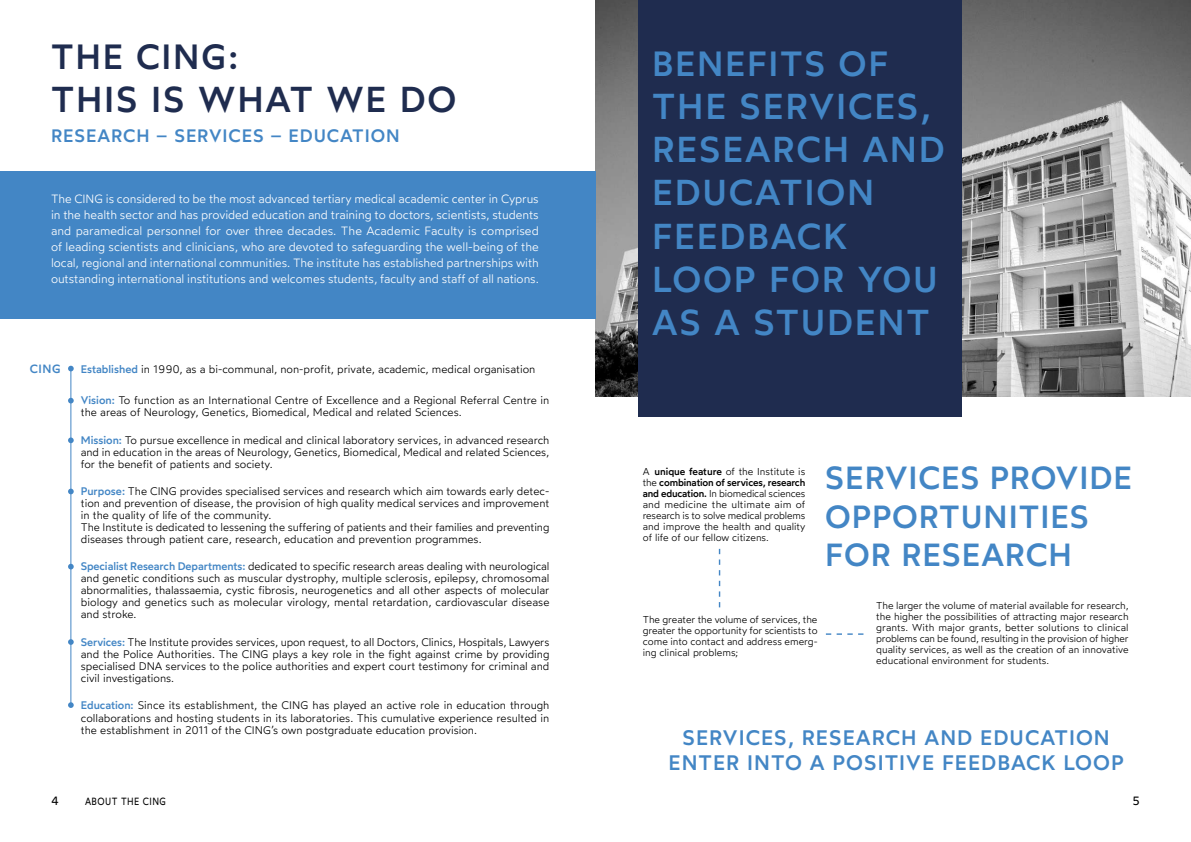
<style>
.page{position:relative;width:1191px;height:842px;background:#fff}
.page>*{position:absolute;margin:0;border:0;box-sizing:border-box;transform-origin:0 0}
.t1{font:500 36px/43.2px "Wotfard";letter-spacing:.05em;color:#4386c5}
.t2{font:500 36px "Wotfard";letter-spacing:.05em;color:#1f2c4f}
.t3{font:500 35px "Wotfard";letter-spacing:.05em;color:#4386c5}
.t4{font:500 35px "Wotfard";letter-spacing:.05em;color:#1f2c4f}
.t5{font:500 32px/38.4px "Wotfard";letter-spacing:.03em;color:#4386c5}
.t6{font:500 21px "Wotfard";letter-spacing:.05em;color:#4386c5}
.t7{font:500 18px "Wotfard";letter-spacing:.05em;color:#4386c5}
.t8{font:300 12px/16px "Wotfard";letter-spacing:-.005em;color:#fff;text-align:justify}
.t9{font:500 12px "Wotfard";color:#4386c5}
.t10{font:12px "Wotfard";color:#000}
.t11{font:300 11px/12px "Wotfard";color:#000;text-align:justify}
.t12{font:10.4px "Wotfard";letter-spacing:.05em;color:#000;scale:.86 1}
.t13{font:300 10px/11px "Wotfard";color:#000;text-align:justify}
.s1{font-weight:500;color:#4386c5}
.s2{font-weight:500}
</style>
<div class="page">
<img style="left:595px;top:0;width:596px;height:396px">
<div style="left:0;top:172px;width:595px;height:147px;background:#4386c5"></div>
<svg style="left:68px;top:366px;width:6px;height:5px"></svg>
<svg style="left:68px;top:398px;width:6px;height:5px"></svg>
<svg style="left:68px;top:437px;width:6px;height:6px"></svg>
<svg style="left:68px;top:489px;width:6px;height:5px"></svg>
<hr style="left:70px;top:369px;width:1px;height:337px;background:#4386c5">
<svg style="left:68px;top:564px;width:6px;height:5px"></svg>
<svg style="left:68px;top:639px;width:6px;height:6px"></svg>
<svg style="left:68px;top:702px;width:6px;height:6px"></svg>
<div style="left:638px;top:0;width:323px;height:417px;background:#1f2c4f"></div>
<svg style="left:719px;top:549px;width:1px;height:58px"></svg>
<svg style="left:826px;top:633px;width:37px;height:2px"></svg>
<h2 class="t4" style="left:51px;top:34px;width:189px">THE CING:</h2>
<h1 class="t2" style="left:51px;top:77px;width:404px">THIS IS WHAT WE DO</h1>
<h3 class="t7" style="left:51px;top:124px;width:12px">RESE</h3>
<h3 class="t7" style="left:97px;top:124px;width:89px">ARCH – SER</h3>
<h3 class="t7" style="left:209px;top:124px;width:192px">VICES – EDUCATION</h3>
<p class="t8" style="left:51px;top:190px;width:489px">The CING is considered to be the most advanced tertiary medical academic center in Cyprus in the health sector and has provided education and training to doctors, scientists, students and paramedical personnel for over three decades. The Academic Faculty is comprised of leading scientists and clinicians, who are devoted to safeguarding the well-being of the local, regional and international communities. The institute has established partnerships with outstanding international institutions and welcomes students, faculty and staff of all nations.</p>
<p class="t9" style="left:30px;top:361px;width:33px">CING</p>
<p class="t11" style="left:81px;top:362px;width:456px"><span class="s1">ESTABLISHED</span> in 1990, as a bi-communal, non-profit, private, academic, medical organisation</p>
<p class="t11" style="left:81px;top:394px;width:470px"><span class="s1">VISION:</span> To function as an International Centre of Excellence and a Regional Referral Centre in the areas of Neurology, Genetics, Biomedical, Medical and related Sciences.</p>
<p class="t11" style="left:81px;top:434px;width:470px"><span class="s1">MISSION:</span> To pursue excellence in medical and clinical laboratory services, in advanced research and in education in the areas of Neurology, Genetics, Biomedical, Medical and related Sciences, for the benefit of patients and society.</p>
<p class="t11" style="left:81px;top:485px;width:470px;text-align:left"><span class="s1">PURPOSE:</span> The CING provides specialised services and research which aim towards early detec&shy;tion and prevention of disease, the provision of high quality medical services and improvement in the quality of life of the community.<br>The Institute is dedicated to lessening the suffering of patients and their families and preventing diseases through patient care, research, education and prevention programmes.</p>
<p class="t11" style="left:81px;top:560px;width:470px"><span class="s1">SPECIALIST RESEARCH DEPARTMENTS:</span> dedicated to specific research areas dealing with neurological and genetic conditions such as muscular dystrophy, multiple sclerosis, epilepsy, chromosomal abnormalities, thalassaemia, cystic fibrosis, neurogenetics and all other aspects of molecular biology and genetics such as molecular virology, mental retardation, cardiovascular disease and stroke.</p>
<p class="t11" style="left:81px;top:635px;width:470px"><span class="s1">SERVICES:</span> The Institute provides services, upon request, to all Doctors, Clinics, Hospitals, Lawyers and the Police Authorities. The CING plays a key role in the fight against crime by providing specialised DNA services to the police authorities and expert court testimony for criminal and civil investigations.</p>
<p class="t11" style="left:81px;top:699px;width:470px"><span class="s1">EDUCATION:</span> Since its establishment, the CING has played an active role in education through collaborations and hosting students in its laboratories. This cumulative experience resulted in the establishment in 2011 of the CING’s own postgraduate education provision.</p>
<h2 class="t3" style="left:652px;top:41px;width:237px">BEN EFITS OF</h2>
<h1 class="t1" style="left:652px;top:84px;width:280px">TH E SERVICES,<br>RESEARCH AND<br>EDUCATI</h1>
<h1 class="t1" style="left:816px;top:170px;width:53px">ON</h1>
<h1 class="t1" style="left:652px;top:213px;width:282px">FEEDBACK<br>LOOP FOR YOU<br>AS A STUD</h1>
<h1 class="t1" style="left:855px;top:300px;width:48px">ENT</h1>
<p class="t13" style="left:643px;top:466px;width:164px">A <span class="s2">UNIQUE FEATURE</span> of the Institute is the <span class="s2">COMBINATION OF SERVICES, RESEARCH AND EDUCATION.</span> In biomedical sciences and medicine the ultimate aim of research is to solve medical problems and improve the health and quality of life of our fellow citizens.</p>
<h3 class="t5" style="left:825px;top:458px;width:308px">SERVICES PROVIDE<br>OPPORTUNITI</h3>
<h3 class="t5" style="left:1050px;top:496px;width:40px">ES</h3>
<h3 class="t5" style="left:825px;top:535px;width:223px">FOR RESEARCH</h3>
<p class="t13" style="left:643px;top:613px;width:176px">The greater the volume of services, the greater the opportunity for scientists to come into contact and address emerg&shy;ing clinical problems;</p>
<p class="t13" style="left:876px;top:599px;width:254px">The larger the volume of material available for research, the higher the possibilities of attracting major research grants. With major grants, better solutions to clinical problems can be found, resulting in the provision of higher quality services, as well as the creation of an innovative educational environment for students.</p>
<h3 class="t6" style="left:682px;top:724px;width:259px">SERVICES, RESEARCH AND</h3>
<h3 class="t6" style="left:980px;top:724px;width:28px">EDUCATI</h3>
<h3 class="t6" style="left:1076px;top:724px;width:31px">ON</h3>
<h3 class="t6" style="left:668px;top:750px;width:221px">ENTER INTO A POSITIV</h3>
<h3 class="t6" style="left:922px;top:750px;width:75px">E FEEDBACK</h3>
<h3 class="t6" style="left:1063px;top:750px;width:59px">LOOP</h3>
<p class="t10" style="left:51px;top:793px;width:9px">4</p>
<p class="t12" style="left:85px;top:795px;width:96px">ABOUT THE CING</p>
<p class="t10" style="left:1132px;top:793px;width:9px">5</p>
</div>
